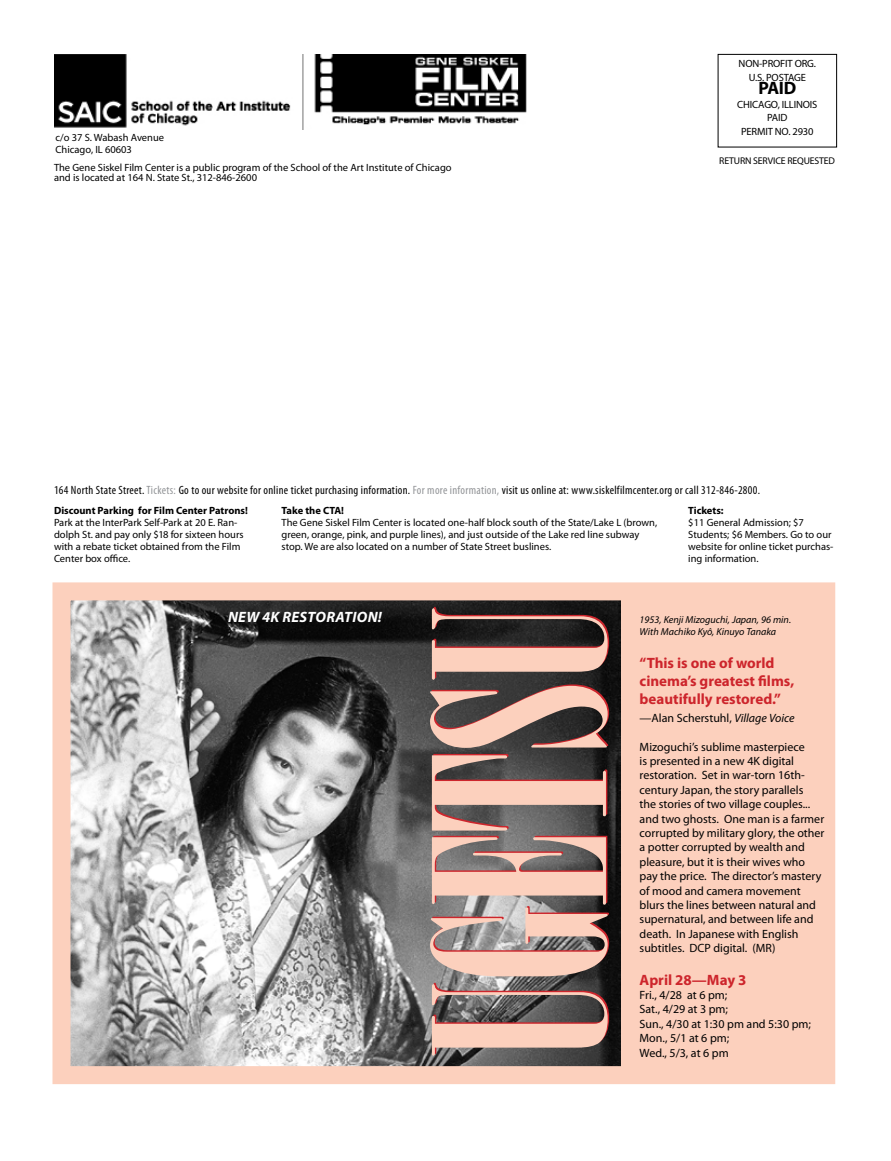
<style>
.page{position:relative;width:891px;height:1161px;background:#fff}
.page>*{position:absolute;margin:0;border:0;box-sizing:border-box;transform-origin:0 0}
.t1{font:237px "Onyx";color:#fcd0bd}
.t2{font:700 18px "Myriad Pro";color:#000}
.t3{font:700 15px/18px "Myriad Pro";color:#cd252c}
.t4{font:italic 700 15px "Myriad Pro";letter-spacing:.02em;color:#fff}
.t5{font:12px/14.4px "Myriad Pro";color:#000}
.t6{font:condensed 12px "Myriad Pro";letter-spacing:.025em;color:#000}
.t7{font:10.5px/12px "Myriad Pro";color:#000}
.t8{font:700 10.5px "Myriad Pro";color:#000}
.t9{font:italic 10.2px/12px "Myriad Pro";color:#000}
.t10{font:9.75px "Myriad Pro";letter-spacing:-.015em;color:#000}
.s1{color:#939598}
.s2{font-style:italic}
</style>
<div class="page">
<div style="left:62px;top:591px;width:764px;height:484px;background:#fcd0bd"></div>
<img style="left:71px;top:601px;width:549px;height:464px">
<div style="left:52px;top:582px;width:783px;height:502px;border:18px solid #fcd0bd"></div>
<div style="left:718px;top:54px;width:119px;height:93px;border:1px solid #000"></div>
<img style="left:54px;top:54px;width:473px;height:75px">
<p class="t7" style="left:56px;top:132px;width:110px">c/o 37 S. Wabash Avenue<br>Chicago, IL 60603</p>
<p class="t7" style="left:54px;top:162px;width:399px;line-height:10.5px">The Gene Siskel Film Center is a public program of the School of the Art Institute of Chicago and is located at 164 N. State St., 312-846-2600</p>
<p class="t7" style="left:739px;top:57px;width:79px;line-height:13.5px;text-align:center">NON-PROFIT ORG.<br>U.S. POSTAGE</p>
<h2 class="t2" style="left:758px;top:76px;width:40px">PAID</h2>
<p class="t7" style="left:737px;top:97px;width:82px;line-height:13.5px;text-align:center">CHICAGO, ILLINOIS<br>PAID<br>PERMIT NO. 2930</p>
<p class="t10" style="left:719px;top:155px;width:117px">RETURN SERVICE REQUESTED</p>
<p class="t6" style="left:54px;top:482px;width:708px">164 North State Street. <span class="s1">Tickets:</span> Go to our website for online ticket purchasing information. <span class="s1">For more information,</span> visit us online at: www.siskelfilmcenter.org or call 312-846-2800.</p>
<p class="t8" style="left:54px;top:503px;width:196px">Discount Parking for Film Center Patrons!</p>
<p class="t7" style="left:54px;top:516px;width:191px">Park at the InterPark Self-Park at 20 E. Ran&shy;dolph St. and pay only $18 for sixteen hours with a rebate ticket obtained from the Film Center box office.</p>
<p class="t8" style="left:282px;top:503px;width:64px">Take the CTA!</p>
<p class="t7" style="left:282px;top:516px;width:377px">The Gene Siskel Film Center is located one-half block south of the State/Lake L (brown, green, orange, pink, and purple lines), and just outside of the Lake red line subway stop. We are also located on a number of State Street buslines.</p>
<p class="t8" style="left:688px;top:503px;width:37px">Tickets:</p>
<p class="t7" style="left:688px;top:516px;width:147px">$11 General Admission; $7<br>Students; $6 Members. Go to our website for online ticket purchas&shy;ing information.</p>
<h3 class="t4" style="left:228px;top:608px;width:155px">NEW 4K RESTORATION!</h3>
<h1 class="t1" style="left:385px;top:1058px;width:456px;rotate:-90deg">UGETSU</h1>
<p class="t9" style="left:640px;top:614px;width:153px">1953, Kenji Mizoguchi, Japan, 96 min.<br>With Machiko Kyô, Kinuyo Tanaka</p>
<h3 class="t3" style="left:640px;top:653px;width:156px">“This is one of world cinema’s greatest films, beautifully restored.”</h3>
<p class="t5" style="left:640px;top:710px;width:157px">—Alan Scherstuhl, <span class="s2">Village Voice</span></p>
<p class="t5" style="left:640px;top:739px;width:186px">Mizoguchi’s sublime masterpiece<br>is presented in a new 4K digital restoration. Set in war-torn 16th&shy;century Japan, the story parallels<br>the stories of two village couples... and two ghosts. One man is a farmer corrupted by military glory, the other a potter corrupted by wealth and pleasure, but it is their wives who pay the price. The director’s mastery of mood and camera movement blurs the lines between natural and supernatural, and between life and death. In Japanese with English subtitles. DCP digital. (MR)</p>
<h3 class="t3" style="left:640px;top:970px;width:109px">April 28—May 3</h3>
<p class="t5" style="left:640px;top:988px;width:173px">Fri., 4/28 at 6 pm;<br>Sat., 4/29 at 3 pm;<br>Sun., 4/30 at 1:30 pm and 5:30 pm;<br>Mon., 5/1 at 6 pm;<br>Wed., 5/3, at 6 pm</p>
</div>
